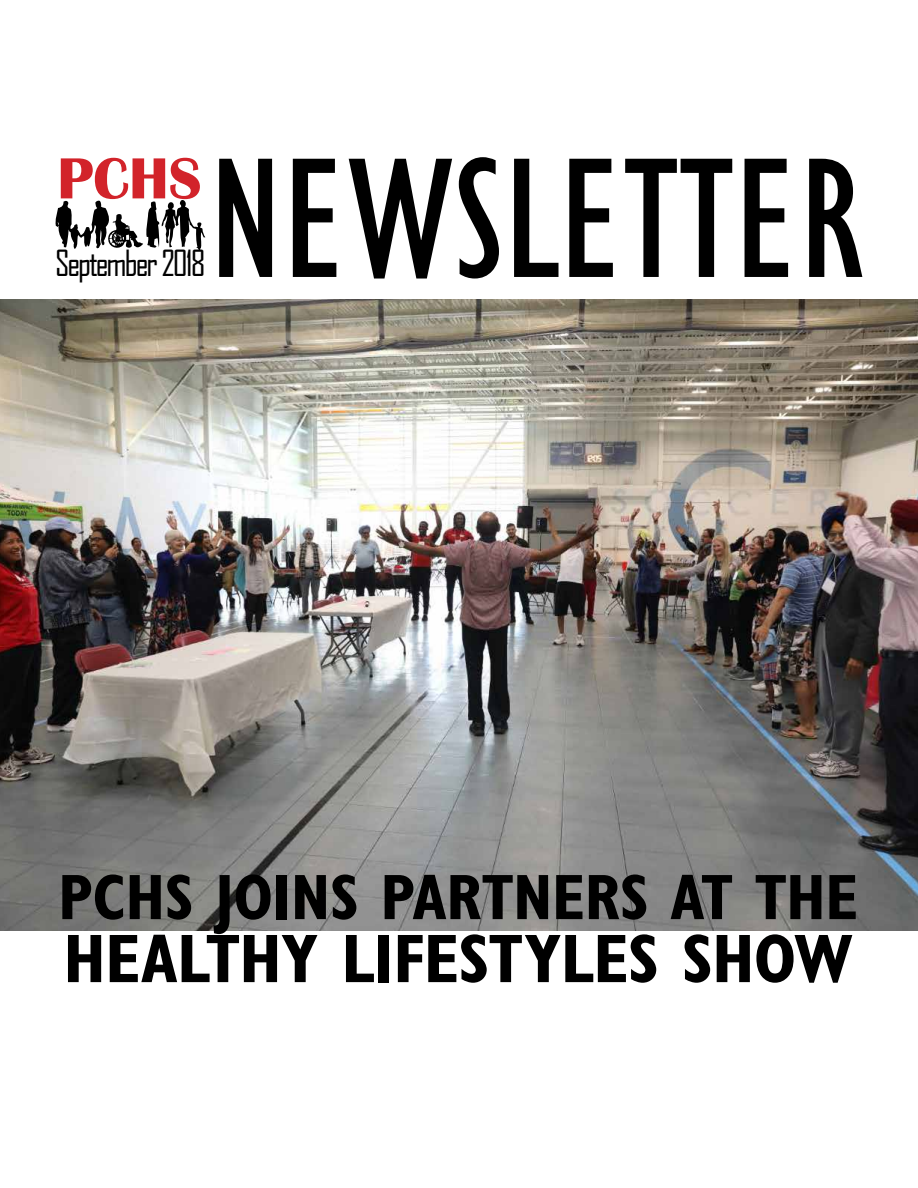
<style>
.page{position:relative;width:918px;height:1188px;background:#fff}
.page>*{position:absolute;margin:0;border:0;box-sizing:border-box;transform-origin:0 0}
.t1{font:condensed 177px "Gill Sans";color:#000}
.t2{font:700 condensed 69px "Gill Sans";letter-spacing:-.01em;color:#000}
.t3{font:700 condensed 64.5px "Gill Sans";letter-spacing:-.01em;color:#000}
.t4{font:700 60px "Britannic";color:#d2232a}
.t5{font:34.5px "Agency FB";letter-spacing:-.06em;color:#000}
</style>
<div class="page">
<svg style="left:55px;top:200px;width:150px;height:51px"></svg>
<img style="left:0;top:299px;width:918px;height:632px">
<p class="t4" style="left:57px;top:145px;width:146px">PCHS</p>
<p class="t5" style="left:55px;top:242px;width:152px">September 2018</p>
<h1 class="t1" style="left:209px;top:115px;width:656px">NEWSLETTER</h1>
<p class="t3" style="left:58px;top:859px;width:801px">PCHS JOINS PARTNERS AT THE</p>
<p class="t2" style="left:63px;top:918px;width:791px">HEALTHY LIFESTYLES SHOW</p>
</div>
